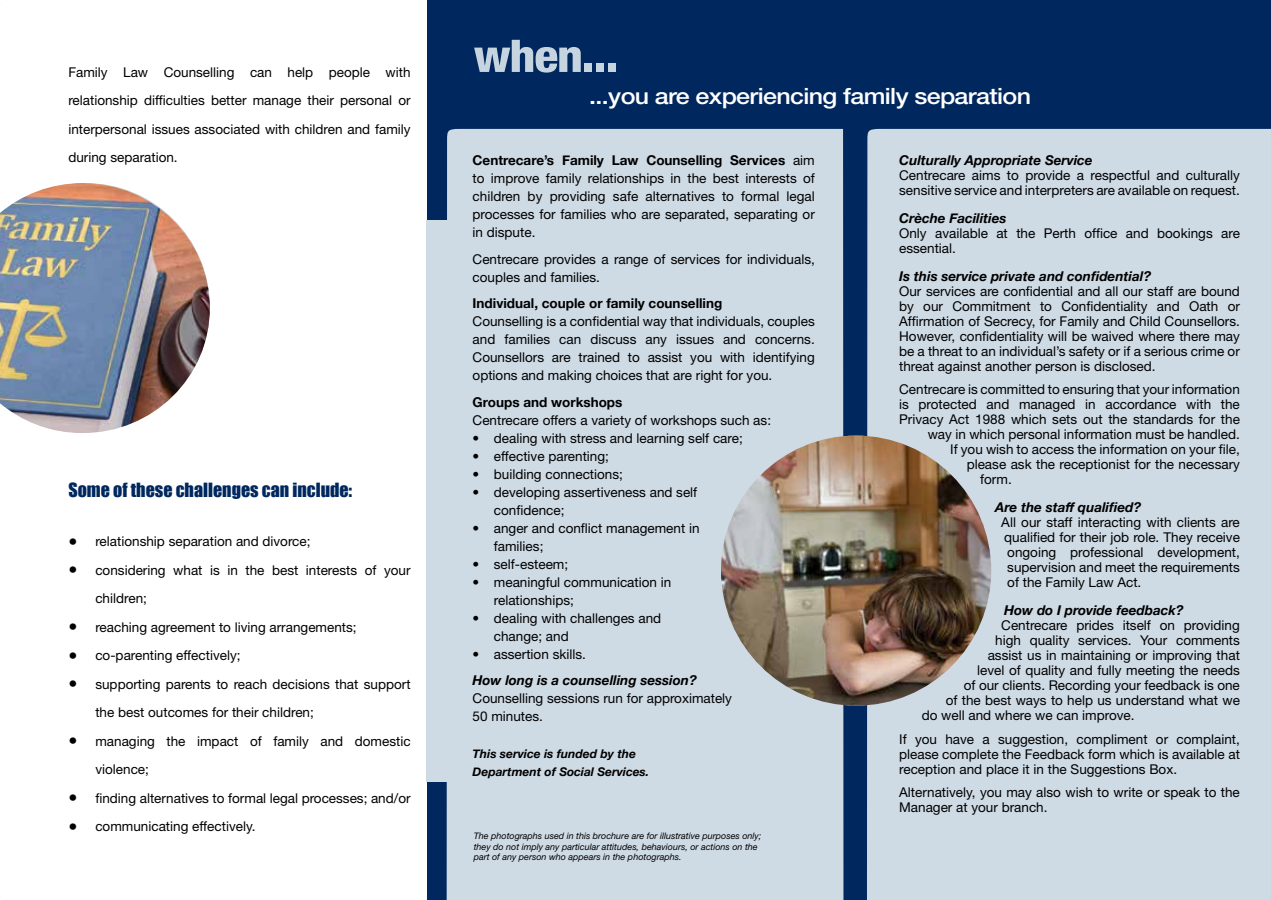
<style>
.page{position:relative;width:1271px;height:900px;background:#fff}
.page>*{position:absolute;margin:0;border:0;box-sizing:border-box;transform-origin:0 0}
.t1{font:800 condensed 45px "Helvetica Neue LT Std";color:#c6d4e0;scale:1.11 1}
.t2{font:500 22.5px "Helvetica Neue LT Std";letter-spacing:-.025em;color:#fff;scale:1.11 1}
.t3{font:18px "Impact";color:#00285e}
.t4{font:13.5px/15px "Helvetica Neue LT Std";color:#000}
.t5{font:italic 700 13.5px "Helvetica Neue";color:#000}
.t6{font:700 13.5px "Helvetica Neue";color:#000}
.t7{font:italic 700 12px/18px "Helvetica Neue";color:#000}
.t8{font:italic 9px/10.5px "Helvetica Neue LT Std";color:#000}
.s1{font-size:18px}
.s2{font-family:"Helvetica Neue LT Std";font-weight:400}
</style>
<div class="page">
<div style="left:427px;top:0;width:843px;height:900px;background:#00285e"></div>
<div style="left:426px;top:220px;width:54px;height:562px;background:#cedae4"></div>
<div style="left:446px;top:129px;width:397px;height:771px;background:#cedae4"></div>
<div style="left:867px;top:129px;width:403px;height:771px;background:#cedae4"></div>
<img style="left:0;top:183px;width:210px;height:250px">
<img style="left:720px;top:436px;width:270px;height:270px;border-radius:135px">
<svg style="left:1266px;top:895px;width:5px;height:5px"></svg>
<p class="t4" style="left:68px;top:58px;width:344px;line-height:28.5px;text-align:justify">Family Law Counselling can help people with relationship difficulties better manage their personal or interpersonal issues associated with children and family during separation.</p>
<h3 class="t3" style="left:68px;top:476px;width:285px">Some of these challenges can include:</h3>
<p class="t4" style="left:68px;top:534px;width:244px"><span class="s1">•</span> relationship separation and divorce;</p>
<p class="t4" style="left:95px;top:556px;width:316px;line-height:28.5px;text-indent:-27px"><span class="s1">•</span> considering what is in the best interests of your children;</p>
<p class="t4" style="left:68px;top:619px;width:290px"><span class="s1">•</span> reaching agreement to living arrangements;</p>
<p class="t4" style="left:68px;top:648px;width:174px"><span class="s1">•</span> co-parenting effectively;</p>
<p class="t4" style="left:95px;top:670px;width:316px;line-height:28.5px;text-indent:-27px"><span class="s1">•</span> supporting parents to reach decisions that support the best outcomes for their children;</p>
<p class="t4" style="left:95px;top:727px;width:316px;line-height:28.5px;text-indent:-27px"><span class="s1">•</span> managing the impact of family and domestic violence;</p>
<p class="t4" style="left:68px;top:790px;width:343px"><span class="s1">•</span> finding alternatives to formal legal processes; and/or</p>
<p class="t4" style="left:68px;top:819px;width:189px"><span class="s1">•</span> communicating effectively.</p>
<h1 class="t1" style="left:473px;top:28px;width:132px">when...</h1>
<h2 class="t2" style="left:589px;top:83px;width:399px">...you are experiencing family separation</h2>
<p class="t6" style="left:472px;top:150px;width:343px">Centrecare’s Family Law Counselling Services <span class="s2">aim</span></p>
<p class="t4" style="left:472px;top:169px;width:344px;line-height:18px;text-align:justify">to improve family relationships in the best interests of children by providing safe alternatives to formal legal processes for families who are separated, separating or in dispute.</p>
<p class="t4" style="left:472px;top:250px;width:344px;line-height:18px">Centrecare provides a range of services for individuals, couples and families.</p>
<p class="t6" style="left:472px;top:293px;width:251px">Individual, couple or family counselling</p>
<p class="t4" style="left:472px;top:312px;width:344px;line-height:18px;text-align:justify">Counselling is a confidential way that individuals, couples and families can discuss any issues and concerns.<br>Counsellors are trained to assist you with identifying options and making choices that are right for you.</p>
<p class="t6" style="left:472px;top:391px;width:151px">Groups and workshops</p>
<p class="t4" style="left:472px;top:412px;width:300px">Centrecare offers a variety of workshops such as:</p>
<p class="t4" style="left:472px;top:430px;width:272px">• dealing with stress and learning self care;</p>
<p class="t4" style="left:472px;top:448px;width:138px">• effective parenting;</p>
<p class="t4" style="left:472px;top:466px;width:152px">• building connections;</p>
<p class="t4" style="left:494px;top:483px;width:205px;line-height:18px;text-indent:-21px">• developing assertiveness and self confidence;</p>
<p class="t4" style="left:494px;top:519px;width:207px;line-height:18px;text-indent:-21px">• anger and conflict management in families;</p>
<p class="t4" style="left:472px;top:556px;width:97px">• self-esteem;</p>
<p class="t4" style="left:494px;top:573px;width:179px;line-height:18px;text-indent:-21px">• meaningful communication in relationships;</p>
<p class="t4" style="left:494px;top:609px;width:169px;line-height:18px;text-indent:-21px">• dealing with challenges and change; and</p>
<p class="t4" style="left:472px;top:646px;width:115px">• assertion skills.</p>
<p class="t5" style="left:472px;top:670px;width:226px">How long is a counselling session?</p>
<p class="t4" style="left:472px;top:689px;width:261px;line-height:18px">Counselling sessions run for approximately<br>50 minutes.</p>
<p class="t7" style="left:472px;top:744px;width:178px">This service is funded by the<br>Department of Social Services.</p>
<p class="t8" style="left:473px;top:830px;width:289px">The photographs used in this brochure are for illustrative purposes only; they do not imply any particular attitudes, behaviours, or actions on the part of any person who appears in the photographs.</p>
<p class="t5" style="left:899px;top:150px;width:195px">Culturally Appropriate Service</p>
<p class="t4" style="left:899px;top:168px;width:342px">Centrecare aims to provide a respectful and culturally sensitive service and interpreters are available on request.</p>
<p class="t5" style="left:899px;top:208px;width:109px">Crèche Facilities</p>
<p class="t4" style="left:899px;top:226px;width:342px">Only available at the Perth office and bookings are essential.</p>
<p class="t5" style="left:899px;top:266px;width:253px">Is this service private and confidential?</p>
<p class="t4" style="left:899px;top:283px;width:342px;text-align:justify">Our services are confidential and all our staff are bound by our Commitment to Confidentiality and Oath or Affirmation of Secrecy, for Family and Child Counsellors.<br>However, confidentiality will be waived where there may be a threat to an individual’s safety or if a serious crime or threat against another person is disclosed.</p>
<p class="t4" style="left:899px;top:382px;width:342px">Centrecare is committed to ensuring that your information</p>
<p class="t4" style="left:899px;top:397px;width:342px">is protected and managed in accordance with the</p>
<p class="t4" style="left:899px;top:412px;width:342px">Privacy Act 1988 which sets out the standards for the</p>
<p class="t4" style="left:927px;top:427px;width:313px">way in which personal information must be handled.</p>
<p class="t4" style="left:950px;top:442px;width:291px">If you wish to access the information on your file,</p>
<p class="t4" style="left:966px;top:457px;width:275px">please ask the receptionist for the necessary</p>
<p class="t4" style="left:980px;top:472px;width:33px">form.</p>
<p class="t5" style="left:995px;top:497px;width:147px">Are the staff qualified?</p>
<p class="t4" style="left:1001px;top:515px;width:240px;text-align:justify">All our staff interacting with clients are qualified for their job role. They receive ongoing professional development, supervision and meet the requirements of the Family Law Act.</p>
<p class="t5" style="left:1004px;top:600px;width:181px">How do I provide feedback?</p>
<p class="t4" style="left:1001px;top:617px;width:240px">Centrecare prides itself on providing</p>
<p class="t4" style="left:995px;top:632px;width:246px">high quality services. Your comments</p>
<p class="t4" style="left:987px;top:647px;width:254px">assist us in maintaining or improving that</p>
<p class="t4" style="left:977px;top:662px;width:264px">level of quality and fully meeting the needs</p>
<p class="t4" style="left:963px;top:677px;width:277px">of our clients. Recording your feedback is one</p>
<p class="t4" style="left:945px;top:692px;width:296px">of the best ways to help us understand what we</p>
<p class="t4" style="left:921px;top:707px;width:214px">do well and where we can improve.</p>
<p class="t4" style="left:899px;top:731px;width:342px;text-align:justify">If you have a suggestion, compliment or complaint, please complete the Feedback form which is available at reception and place it in the Suggestions Box.</p>
<p class="t4" style="left:899px;top:784px;width:342px">Alternatively, you may also wish to write or speak to the<br>Manager at your branch.</p>
</div>
